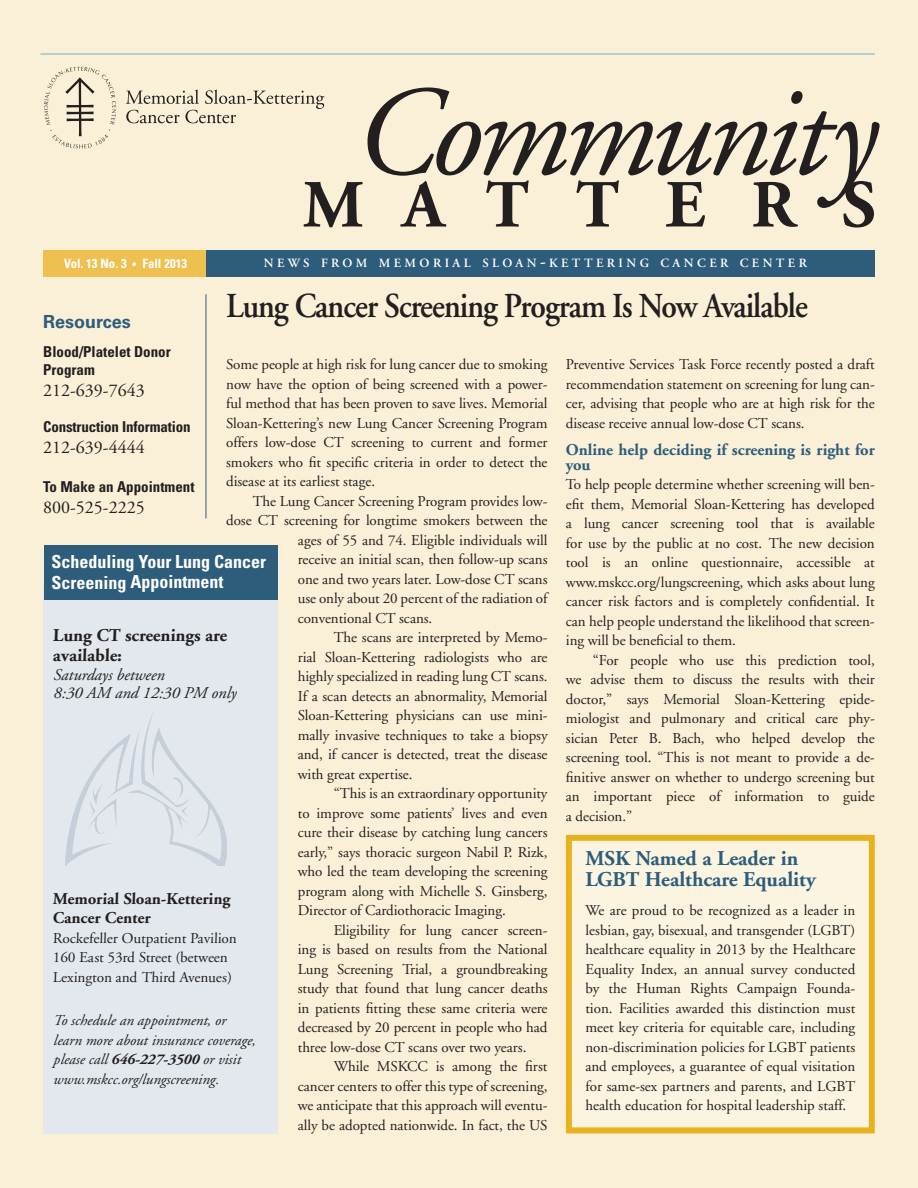
<style>
.page{position:relative;width:918px;height:1188px;background:#faf0d7}
.page>*{position:absolute;margin:0;border:0;box-sizing:border-box;transform-origin:0 0}
.t1{font:italic 127.5px "Adobe Garamond";letter-spacing:-.05em;color:#231f20}
.t2{font:700 67.2px "Adobe Garamond";letter-spacing:.685em;color:#231f20}
.t3{font:600 34.95px "Adobe Garamond";letter-spacing:-.03em;color:#231f20;scale:.9 1}
.t4{font:700 21px/21px "Adobe Garamond";color:#2d5d7b}
.t5{font:700 condensed 18px/20.1px "Univers";color:#fff}
.t6{font:18px "Adobe Garamond";color:#231f20}
.t7{font:700 18px/20.1px "Adobe Garamond";color:#231f20}
.t8{font:700 18px "Univers";color:#2d5d7b}
.t9{font:700 16.5px/15px "Adobe Garamond";color:#2d5d7b}
.t10{font:italic 16.5px/18px "Adobe Garamond";color:#231f20}
.t11{font:700 16.5px/19.5px "Adobe Garamond";color:#231f20}
.t12{font:15px/19.5px "Adobe Garamond";letter-spacing:-.005em;color:#231f20;text-align:justify}
.t13{font:italic 15px/19.5px "Adobe Garamond";color:#231f20}
.t14{font:700 condensed 15px/18px "Univers";color:#231f20}
.t15{font:700 condensed 12.75px "Univers";color:#fff}
.t16{font:600 12.6px "Adobe Garamond";letter-spacing:.27em;color:#fff}
.s1{font-size:10.5px}
.s2{font-size:18px}
.s3{font-weight:700}
</style>
<div class="page">
<hr style="left:40px;top:53px;width:835px;height:2px;background:#a2c3ca">
<svg style="left:126px;top:90px;width:198px;height:33px"></svg>
<svg style="left:44px;top:67px;width:72px;height:81px"></svg>
<div style="left:43px;top:250px;width:832px;height:27px;background:#2d5d7b"></div>
<div style="left:43px;top:250px;width:162px;height:27px;background:#eec050"></div>
<div style="left:43px;top:583px;width:235px;height:551px;background:#e2e8ed"></div>
<div style="left:44px;top:546px;width:234px;height:54px;background:#2d5d7b"></div>
<div style="left:566px;top:835px;width:309px;height:298px;background:#fbf4e1;border:6px solid #e8b21e"></div>
<img style="left:65px;top:711px;width:162px;height:155px">
<hr style="left:206px;top:294px;width:1px;height:224px;background:#2d5d7b">
<h1 class="t1" style="left:349px;top:65px;width:524px">Community</h1>
<h2 class="t2" style="left:303px;top:169px;width:575px">MATTERS</h2>
<p class="t15" style="left:64px;top:256px;width:124px">Vol. 13 No. 3 <span class="s1">•</span> Fall 2013</p>
<p class="t16" style="left:264px;top:256px;width:545px">NEWS FROM MEMORIAL SLOAN<span class="s2">-</span>KETTERING CANCER CENTER</p>
<h3 class="t3" style="left:226px;top:287px;width:648px">Lung Cancer Screening Program Is Now Available</h3>
<p class="t12" style="left:226px;top:355px;width:323px">Some people at high risk for lung cancer due to smoking now have the option of being screened with a power&shy;ful method that has been proven to save lives. Memorial Sloan-Kettering’s new Lung Cancer Screening Program offers low-dose CT screening to current and former smokers who fit specific criteria in order to detect the disease at its earliest stage.</p>
<p class="t12" style="left:253px;top:492px;width:296px">The Lung Cancer Screening Program provides low-</p>
<p class="t12" style="left:226px;top:511px;width:323px">dose CT screening for longtime smokers between the</p>
<p class="t12" style="left:298px;top:531px;width:251px">ages of 55 and 74. Eligible individuals will</p>
<p class="t12" style="left:298px;top:550px;width:251px">receive an initial scan, then follow-up scans</p>
<p class="t12" style="left:298px;top:570px;width:251px">one and two years later. Low-dose CT scans</p>
<p class="t12" style="left:298px;top:589px;width:251px">use only about 20 percent of the radiation of</p>
<p class="t12" style="left:298px;top:609px;width:136px">conventional CT scans.</p>
<p class="t12" style="left:334px;top:628px;width:215px">The scans are interpreted by Memo-</p>
<p class="t12" style="left:298px;top:648px;width:251px">rial Sloan-Kettering radiologists who are</p>
<p class="t12" style="left:298px;top:667px;width:251px">highly specialized in reading lung CT scans.</p>
<p class="t12" style="left:298px;top:687px;width:251px">If a scan detects an abnormality, Memorial</p>
<p class="t12" style="left:298px;top:706px;width:251px">Sloan-Kettering physicians can use mini-</p>
<p class="t12" style="left:298px;top:726px;width:251px">mally invasive techniques to take a biopsy</p>
<p class="t12" style="left:298px;top:745px;width:251px">and, if cancer is detected, treat the disease</p>
<p class="t12" style="left:298px;top:765px;width:116px">with great expertise.</p>
<p class="t12" style="left:334px;top:784px;width:215px">“This is an extraordinary opportunity</p>
<p class="t12" style="left:298px;top:804px;width:251px">to improve some patients’ lives and even</p>
<p class="t12" style="left:298px;top:823px;width:251px">cure their disease by catching lung cancers</p>
<p class="t12" style="left:298px;top:843px;width:251px">early,” says thoracic surgeon Nabil P. Rizk,</p>
<p class="t12" style="left:298px;top:862px;width:251px">who led the team developing the screening</p>
<p class="t12" style="left:298px;top:882px;width:251px">program along with Michelle S. Ginsberg,</p>
<p class="t12" style="left:298px;top:901px;width:209px">Director of Cardiothoracic Imaging.</p>
<p class="t12" style="left:334px;top:921px;width:215px">Eligibility for lung cancer screen-</p>
<p class="t12" style="left:298px;top:940px;width:251px">ing is based on results from the National</p>
<p class="t12" style="left:298px;top:960px;width:251px">Lung Screening Trial, a groundbreaking</p>
<p class="t12" style="left:298px;top:979px;width:251px">study that found that lung cancer deaths</p>
<p class="t12" style="left:298px;top:999px;width:251px">in patients fitting these same criteria were</p>
<p class="t12" style="left:298px;top:1018px;width:251px">decreased by 20 percent in people who had</p>
<p class="t12" style="left:298px;top:1038px;width:230px">three low-dose CT scans over two years.</p>
<p class="t12" style="left:334px;top:1057px;width:215px">While MSKCC is among the first</p>
<p class="t12" style="left:298px;top:1077px;width:251px">cancer centers to offer this type of screening,</p>
<p class="t12" style="left:298px;top:1096px;width:251px">we anticipate that this approach will eventu-</p>
<p class="t12" style="left:298px;top:1116px;width:251px">ally be adopted nationwide. In fact, the US</p>
<p class="t8" style="left:43px;top:311px;width:89px">Resources</p>
<p class="t14" style="left:43px;top:342px;width:129px">Blood/Platelet Donor<br>Program</p>
<p class="t6" style="left:43px;top:380px;width:103px">212-639-7643</p>
<p class="t14" style="left:43px;top:417px;width:149px">Construction Information</p>
<p class="t6" style="left:43px;top:437px;width:103px">212-639-4444</p>
<p class="t14" style="left:43px;top:477px;width:153px">To Make an Appointment</p>
<p class="t6" style="left:43px;top:497px;width:103px">800-525-2225</p>
<p class="t12" style="left:566px;top:355px;width:310px">Preventive Services Task Force recently posted a draft recommendation statement on screening for lung can&shy;cer, advising that people who are at high risk for the disease receive annual low-dose CT scans.</p>
<p class="t9" style="left:566px;top:443px;width:310px">Online help deciding if screening is right for you</p>
<p class="t12" style="left:566px;top:475px;width:310px">To help people determine whether screening will ben&shy;efit them, Memorial Sloan-Kettering has developed a lung cancer screening tool that is available for use by the public at no cost. The new decision tool is an online questionnaire, accessible at www.mskcc.org/lungscreening, which asks about lung cancer risk factors and is completely confidential. It can help people understand the likelihood that screen&shy;ing will be beneficial to them.</p>
<p class="t12" style="left:566px;top:651px;width:310px;text-indent:27px">“For people who use this prediction tool, we advise them to discuss the results with their doctor,” says Memorial Sloan-Kettering epide&shy;miologist and pulmonary and critical care phy&shy;sician Peter B. Bach, who helped develop the screening tool. “This is not meant to provide a de&shy;finitive answer on whether to undergo screening but an important piece of information to guide a decision.”</p>
<p class="t5" style="left:51px;top:551px;width:216px">Scheduling Your Lung Cancer<br>Screening Appointment</p>
<p class="t7" style="left:53px;top:625px;width:176px">Lung CT screenings are available:</p>
<p class="t10" style="left:53px;top:667px;width:184px">Saturdays between<br>8:30 AM and 12:30 PM only</p>
<h3 class="t4" style="left:585px;top:848px;width:232px">MSK Named a Leader in<br>LGBT Healthcare Equality</h3>
<p class="t12" style="left:585px;top:901px;width:272px">We are proud to be recognized as a leader in lesbian, gay, bisexual, and transgender (LGBT) healthcare equality in 2013 by the Healthcare Equality Index, an annual survey conducted by the Human Rights Campaign Founda&shy;tion. Facilities awarded this distinction must meet key criteria for equitable care, including non-discrimination policies for LGBT patients and employees, a guarantee of equal visitation for same-sex partners and parents, and LGBT health education for hospital leadership staff.</p>
<p class="t11" style="left:53px;top:889px;width:179px">Memorial Sloan-Kettering<br>Cancer Center</p>
<p class="t12" style="left:53px;top:929px;width:186px;text-align:left">Rockefeller Outpatient Pavilion<br>160 East 53rd Street (between<br>Lexington and Third Avenues)</p>
<p class="t13" style="left:53px;top:1011px;width:204px">To schedule an appointment, or learn more about insurance coverage, please call <span class="s3">646-227-3500</span> or visit www.mskcc.org/lungscreening.</p>
</div>
